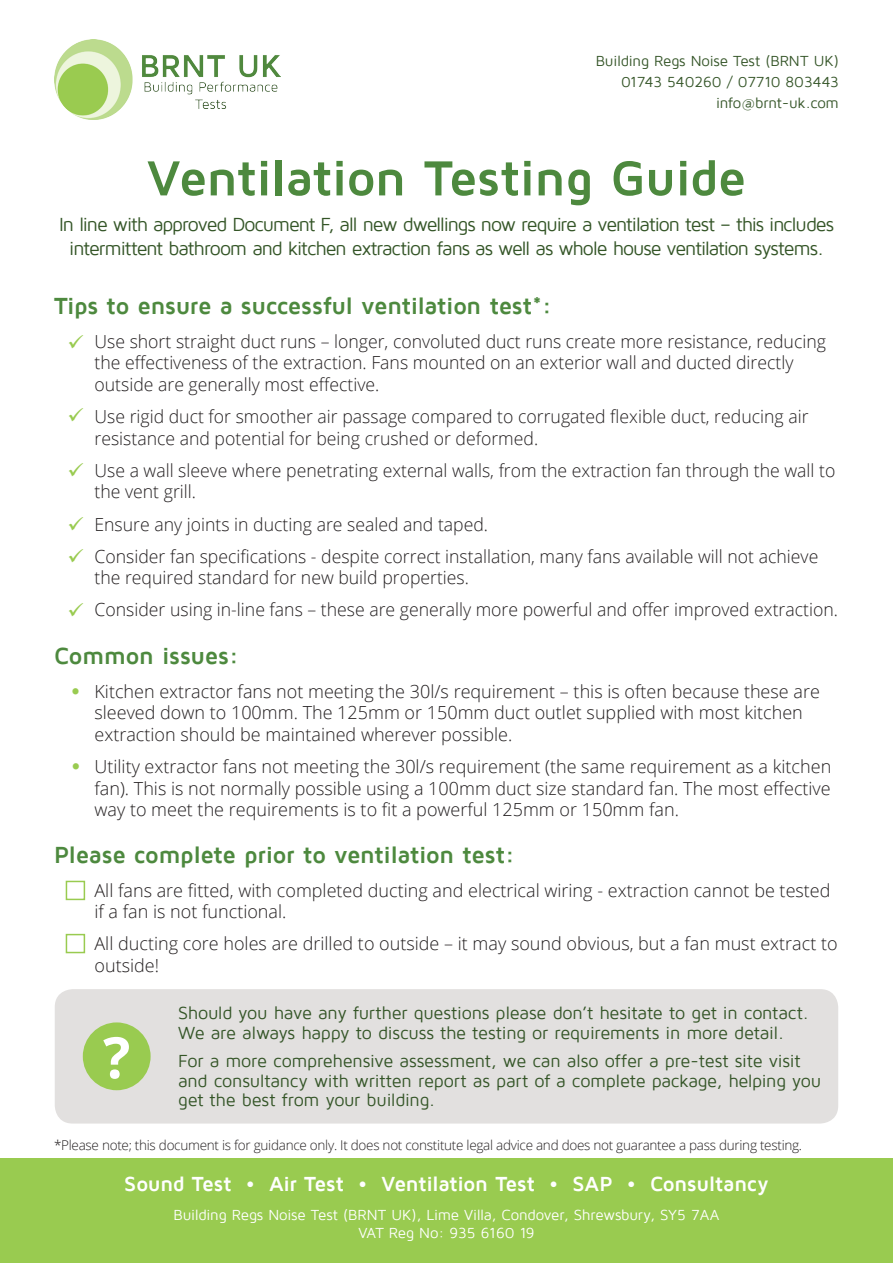
<style>
.page{position:relative;width:893px;height:1263px;background:#fff}
.page>*{position:absolute;margin:0;border:0;box-sizing:border-box;transform-origin:0 0}
.t1{font:700 57px "Open Sans";color:#fff}
.t2{font:700 51px "Maven Pro";letter-spacing:-.015em;color:#4d893e}
.t3{font:700 24px "Maven Pro";letter-spacing:-.015em;color:#4d893e}
.t4{font:700 21px "Maven Pro";letter-spacing:-.015em;color:#fff}
.t5{font:21px "Wingdings";color:#99cb50}
.t6{font:19.5px/23.4px "Maven Pro";letter-spacing:-.055em;color:#345527;text-align:center}
.t7{font:300 18px/21.6px "Open Sans";color:#231f20}
.t8{font:18px/19.5px "Maven Pro";letter-spacing:-.015em;color:#345527}
.t9{font:15px "Maven Pro";letter-spacing:-.015em;color:#fff}
.t10{font:15px "Maven Pro";letter-spacing:-.015em;color:#355528}
.t11{font:300 13.5px "Open Sans";letter-spacing:-.02em;color:#231f20}
</style>
<div class="page">
<div style="left:0;top:1159px;width:893px;height:104px;background:#99cb50"></div>
<img style="left:54px;top:40px;width:227px;height:80px">
<div style="left:55px;top:989px;width:783px;height:134px;background:#e2e0df;border-radius:18px"></div>
<div style="left:83px;top:1022px;width:68px;height:68px;background:#99cb50;border-radius:50%"></div>
<div style="left:66px;top:881px;width:19px;height:19px;background:#fff;border:2px solid #99cb50"></div>
<div style="left:66px;top:934px;width:19px;height:19px;background:#fff;border:2px solid #99cb50"></div>
<p class="t10" style="left:596px;top:53px;width:245px">Building Regs Noise Test (BRNT UK)</p>
<p class="t10" style="left:621px;top:74px;width:219px">01743 540260 / 07710 803443</p>
<p class="t10" style="left:716px;top:95px;width:124px">info@brnt-uk.com</p>
<p class="t2" style="left:147px;top:151px;width:601px">Ventilation Testing Guide</p>
<p class="t6" style="left:59px;top:213px;width:776px">In line with approved Document F, all new dwellings now require a ventilation test – this includes intermittent bathroom and kitchen extraction fans as well as whole house ventilation systems.</p>
<p class="t3" style="left:54px;top:293px;width:499px">Tips to ensure a successful ventilation test*:</p>
<p class="t7" style="left:94px;top:330px;width:733px;text-indent:-27px">• Use short straight duct runs – longer, convoluted duct runs create more resistance, reducing the effectiveness of the extraction. Fans mounted on an exterior wall and ducted directly outside are generally most effective.</p>
<p class="t7" style="left:94px;top:405px;width:715px;text-indent:-27px">• Use rigid duct for smoother air passage compared to corrugated flexible duct, reducing air resistance and potential for being crushed or deformed.</p>
<p class="t7" style="left:94px;top:459px;width:742px;text-indent:-27px">• Use a wall sleeve where penetrating external walls, from the extraction fan through the wall to the vent grill.</p>
<p class="t7" style="left:68px;top:513px;width:422px">• Ensure any joints in ducting are sealed and taped.</p>
<p class="t7" style="left:94px;top:545px;width:725px;text-indent:-27px">• Consider fan specifications - despite correct installation, many fans available will not achieve the required standard for new build properties.</p>
<p class="t7" style="left:68px;top:598px;width:772px">• Consider using in-line fans – these are generally more powerful and offer improved extraction.</p>
<p class="t3" style="left:54px;top:643px;width:186px">Common issues:</p>
<p class="t7" style="left:94px;top:680px;width:727px;text-indent:-27px">• Kitchen extractor fans not meeting the 30l/s requirement – this is often because these are sleeved down to 100mm. The 125mm or 150mm duct outlet supplied with most kitchen extraction should be maintained wherever possible.</p>
<p class="t7" style="left:94px;top:755px;width:738px;text-align:justify;text-indent:-27px">• Utility extractor fans not meeting the 30l/s requirement (the same requirement as a kitchen fan). This is not normally possible using a 100mm duct size standard fan. The most effective way to meet the requirements is to fit a powerful 125mm or 150mm fan.</p>
<p class="t3" style="left:54px;top:842px;width:462px">Please complete prior to ventilation test:</p>
<p class="t7" style="left:94px;top:879px;width:737px;text-indent:-27px">• All fans are fitted, with completed ducting and electrical wiring - extraction cannot be tested if a fan is not functional.</p>
<p class="t7" style="left:94px;top:933px;width:745px;text-indent:-27px">• All ducting core holes are drilled to outside – it may sound obvious, but a fan must extract to outside!</p>
<p class="t5" style="left:71px;top:680px;width:11px">•</p>
<p class="t5" style="left:71px;top:755px;width:11px">•</p>
<p class="t1" style="left:103px;top:1017px;width:29px">?</p>
<p class="t8" style="left:178px;top:1003px;width:632px">Should you have any further questions please don’t hesitate to get in contact.<br>We are always happy to discuss the testing or requirements in more detail.</p>
<p class="t8" style="left:178px;top:1051px;width:645px">For a more comprehensive assessment, we can also offer a pre-test site visit and consultancy with written report as part of a complete package, helping you get the best from your building.</p>
<p class="t11" style="left:54px;top:1136px;width:750px">*Please note; this document is for guidance only. It does not constitute legal advice and does not guarantee a pass during testing.</p>
<p class="t4" style="left:124px;top:1173px;width:646px">Sound Test • Air Test • Ventilation Test • SAP • Consultancy</p>
<p class="t9" style="left:174px;top:1207px;width:547px">Building Regs Noise Test (BRNT UK), Lime Villa, Condover, Shrewsbury, SY5 7AA</p>
<p class="t9" style="left:358px;top:1225px;width:178px">VAT Reg No: 935 6160 19</p>
</div>
